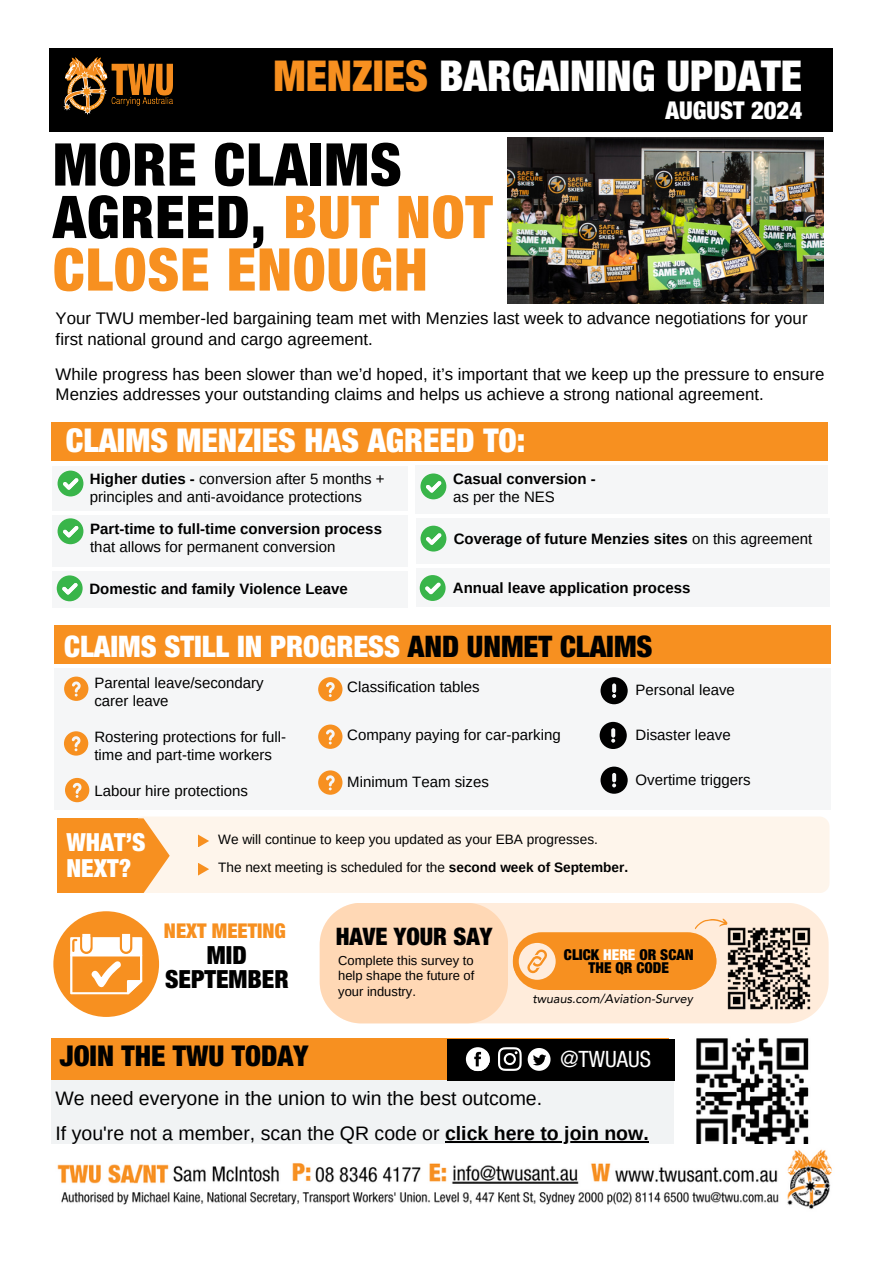
<style>
.page{position:relative;width:894px;height:1264px;background:#fff}
.page>*{position:absolute;margin:0;border:0;box-sizing:border-box;transform-origin:0 0}
.t1{font:900 condensed 58.95px/52.5px "Helvetica Neue LT Std";letter-spacing:.015em;color:#000}
.t2{font:900 condensed 42.6px "Helvetica Neue LT Std";color:#fff}
.t3{font:900 condensed 32.85px "Helvetica Neue LT Std";color:#fff}
.t4{font:900 condensed 29.7px "Helvetica Neue LT Std";color:#fff}
.t5{font:900 condensed 28.65px "Helvetica Neue LT Std";color:#000}
.t6{font:900 condensed 25.05px/24.8px "Helvetica Neue LT Std";color:#000;text-align:center}
.t7{font:900 condensed 24.9px/25.7px "Helvetica Neue LT Std";color:#fff}
.t8{font:900 condensed 24.6px "Helvetica Neue LT Std";color:#fff}
.t9{font:900 condensed 24.15px "Helvetica Neue LT Std";color:#000}
.t10{font:condensed 22.5px "Helvetica Neue LT Std";color:#fff}
.t11{font:900 condensed 20.4px "Helvetica Neue LT Std";color:#f79020}
.t12{font:19.5px "Arimo";color:#000}
.t13{font:16.8px/20.2px "Arimo";color:#000}
.t14{font:15px/18px "Arimo";color:#000}
.t15{font:700 15px/18px "Arimo";color:#000}
.t16{font:900 condensed 15px/13px "Helvetica Neue LT Std";color:#000;text-align:center}
.t17{font:13.65px "Arimo";color:#000}
.t18{font:12.9px/15.1px "Arimo";color:#000;text-align:justify}
.t19{font:italic 12.6px "Avenir LT Pro";color:#000}
.s1{color:#f79020}
.s2{font-weight:700}
.s3{font-weight:400}
.s4{color:#000}
.s5{color:#fff}
</style>
<div class="page">
<img style="left:678px;top:1023px;width:131px;height:121px">
<div style="left:49px;top:48px;width:783px;height:84px;background:#000"></div>
<div style="left:54px;top:668px;width:776px;height:141px;background:#f1f3f4"></div>
<img style="left:64px;top:57px;width:108px;height:57px">
<div style="left:52px;top:1067px;width:621px;height:85px;background:#f1f3f4"></div>
<div style="left:52px;top:1038px;width:617px;height:42px;background:#f79020"></div>
<div style="left:447px;top:1039px;width:227px;height:41px;background:#000"></div>
<svg style="left:466px;top:1047px;width:23px;height:24px"></svg>
<svg style="left:469px;top:1050px;width:21px;height:21px"></svg>
<svg style="left:527px;top:1048px;width:23px;height:22px"></svg>
<svg style="left:498px;top:1047px;width:23px;height:23px"></svg>
<img style="left:507px;top:138px;width:316px;height:165px">
<div style="left:51px;top:423px;width:776px;height:38px;background:#f79020"></div>
<img style="left:52px;top:1144px;width:780px;height:65px">
<div style="left:54px;top:625px;width:776px;height:39px;background:#f79020"></div>
<svg style="left:319px;top:903px;width:509px;height:120px;background:#fee2c8"></svg>
<div style="left:512px;top:932px;width:204px;height:58px;background:#f79020;border-radius:29px"></div>
<div style="left:53px;top:911px;width:106px;height:105px;background:#f79020;border-radius:50%"></div>
<svg style="left:70px;top:933px;width:72px;height:61px"></svg>
<img style="left:718px;top:923px;width:100px;height:90px">
<svg style="left:693px;top:917px;width:34px;height:12px"></svg>
<div style="left:518px;top:942px;width:37px;height:37px;background:#ffecdc;border-radius:50%"></div>
<svg style="left:527px;top:949px;width:20px;height:24px"></svg>
<div style="left:53px;top:515px;width:355px;height:51px;background:#f1f3f4"></div>
<svg style="left:58px;top:518px;width:25px;height:26px"></svg>
<div style="left:415px;top:465px;width:412px;height:49px;background:#f1f3f4"></div>
<svg style="left:420px;top:473px;width:26px;height:26px"></svg>
<div style="left:53px;top:466px;width:355px;height:44px;background:#f1f3f4"></div>
<svg style="left:58px;top:470px;width:25px;height:26px"></svg>
<div style="left:416px;top:518px;width:413px;height:45px;background:#f1f3f4"></div>
<svg style="left:420px;top:525px;width:26px;height:26px"></svg>
<div style="left:415px;top:568px;width:414px;height:39px;background:#f1f3f4"></div>
<svg style="left:419px;top:575px;width:26px;height:26px"></svg>
<div style="left:52px;top:571px;width:355px;height:36px;background:#f1f3f4"></div>
<svg style="left:57px;top:575px;width:26px;height:26px"></svg>
<svg style="left:64px;top:676px;width:24px;height:25px"></svg>
<svg style="left:318px;top:677px;width:24px;height:24px"></svg>
<svg style="left:64px;top:731px;width:24px;height:24px"></svg>
<svg style="left:65px;top:778px;width:24px;height:24px"></svg>
<svg style="left:318px;top:724px;width:24px;height:25px"></svg>
<svg style="left:318px;top:770px;width:24px;height:24px"></svg>
<svg style="left:600px;top:677px;width:27px;height:27px"></svg>
<svg style="left:599px;top:722px;width:27px;height:27px"></svg>
<svg style="left:600px;top:766px;width:27px;height:27px"></svg>
<div style="left:132px;top:816px;width:697px;height:77px;background:#fef5eb;border-radius:10px"></div>
<svg style="left:138px;top:818px;width:32px;height:75px"></svg>
<div style="left:58px;top:818px;width:80px;height:75px;background:#f79020"></div>
<hr style="left:445px;top:1141px;width:203px;height:2px;background:#000">
<svg style="left:198px;top:834px;width:11px;height:13px"></svg>
<svg style="left:198px;top:863px;width:11px;height:12px"></svg>
<p class="t2" style="left:273px;top:61px;width:530px"><span class="s1">MENZIES</span> BARGAINING UPDATE</p>
<p class="t8" style="left:665px;top:101px;width:138px">AUGUST 2024</p>
<p class="t1" style="left:53px;top:147px;width:441px">MORE CLAIMS<br>AGREED, <span class="s1">BUT NOT<br>CLOSE ENOUGH</span></p>
<p class="t13" style="left:56px;top:308px;width:753px">Your TWU member-led bargaining team met with Menzies last week to advance negotiations for your first national ground and cargo agreement.</p>
<p class="t13" style="left:56px;top:364px;width:770px">While progress has been slower than we’d hoped, it’s important that we keep up the pressure to ensure<br>Menzies addresses your outstanding claims and helps us achieve a strong national agreement.</p>
<p class="t3" style="left:66px;top:429px;width:461px">CLAIMS MENZIES HAS AGREED TO:</p>
<p class="t14" style="left:90px;top:470px;width:296px"><span class="s2">Higher duties -</span> conversion after 5 months +</p>
<p class="t14" style="left:90px;top:488px;width:273px">principles and anti-avoidance protections</p>
<p class="t15" style="left:90px;top:520px;width:293px">Part-time to full-time conversion process <span class="s3">that allows for permanent conversion</span></p>
<p class="t15" style="left:453px;top:470px;width:144px">Casual conversion -</p>
<p class="t14" style="left:453px;top:488px;width:103px">as per the NES</p>
<p class="t15" style="left:453px;top:529px;width:360px">Coverage of future Menzies sites <span class="s3">on this agreement</span></p>
<p class="t15" style="left:89px;top:579px;width:260px">Domestic and family Violence Leave</p>
<p class="t15" style="left:452px;top:578px;width:239px">Annual leave application process</p>
<p class="t4" style="left:64px;top:635px;width:589px">CLAIMS STILL IN PROGRESS <span class="s4">AND UNMET CLAIMS</span></p>
<p class="t14" style="left:94px;top:674px;width:171px">Parental leave/secondary carer leave</p>
<p class="t14" style="left:94px;top:728px;width:193px">Rostering protections for full&shy;time and part-time workers</p>
<p class="t14" style="left:94px;top:782px;width:155px">Labour hire protections</p>
<p class="t14" style="left:347px;top:678px;width:134px">Classification tables</p>
<p class="t14" style="left:347px;top:725px;width:215px">Company paying for car-parking</p>
<p class="t14" style="left:347px;top:772px;width:143px">Minimum Team sizes</p>
<p class="t14" style="left:635px;top:680px;width:101px">Personal leave</p>
<p class="t14" style="left:635px;top:725px;width:97px">Disaster leave</p>
<p class="t14" style="left:635px;top:770px;width:116px">Overtime triggers</p>
<p class="t7" style="left:66px;top:832px;width:80px">WHAT’S<br>NEXT?</p>
<h5 class="t17" style="left:218px;top:831px;width:381px">We will continue to keep you updated as your EBA progresses.</h5>
<p class="t17" style="left:218px;top:860px;width:411px">The next meeting is scheduled for the <span class="s2">second week of September.</span></p>
<p class="t11" style="left:164px;top:923px;width:123px">NEXT MEETING</p>
<p class="t6" style="left:165px;top:946px;width:125px">MID<br>SEPTEMBER</p>
<p class="t9" style="left:335px;top:927px;width:158px">HAVE YOUR SAY</p>
<p class="t18" style="left:338px;top:953px;width:138px">Complete this survey to help shape the future of your industry.</p>
<h3 class="t16" style="left:563px;top:950px;width:131px">CLICK <span class="s5">HERE</span> OR SCAN<br>THE QR CODE</h3>
<p class="t19" style="left:532px;top:993px;width:162px">twuaus.com/Aviation-Survey</p>
<p class="t5" style="left:60px;top:1045px;width:250px">JOIN THE TWU TODAY</p>
<h5 class="t10" style="left:560px;top:1051px;width:92px">@TWUAUS</h5>
<p class="t12" style="left:55px;top:1086px;width:488px">We need everyone in the union to win the best outcome.</p>
<p class="t12" style="left:55px;top:1121px;width:594px">If you're not a member, scan the QR code or <span class="s2">click here to join now.</span></p>
</div>
